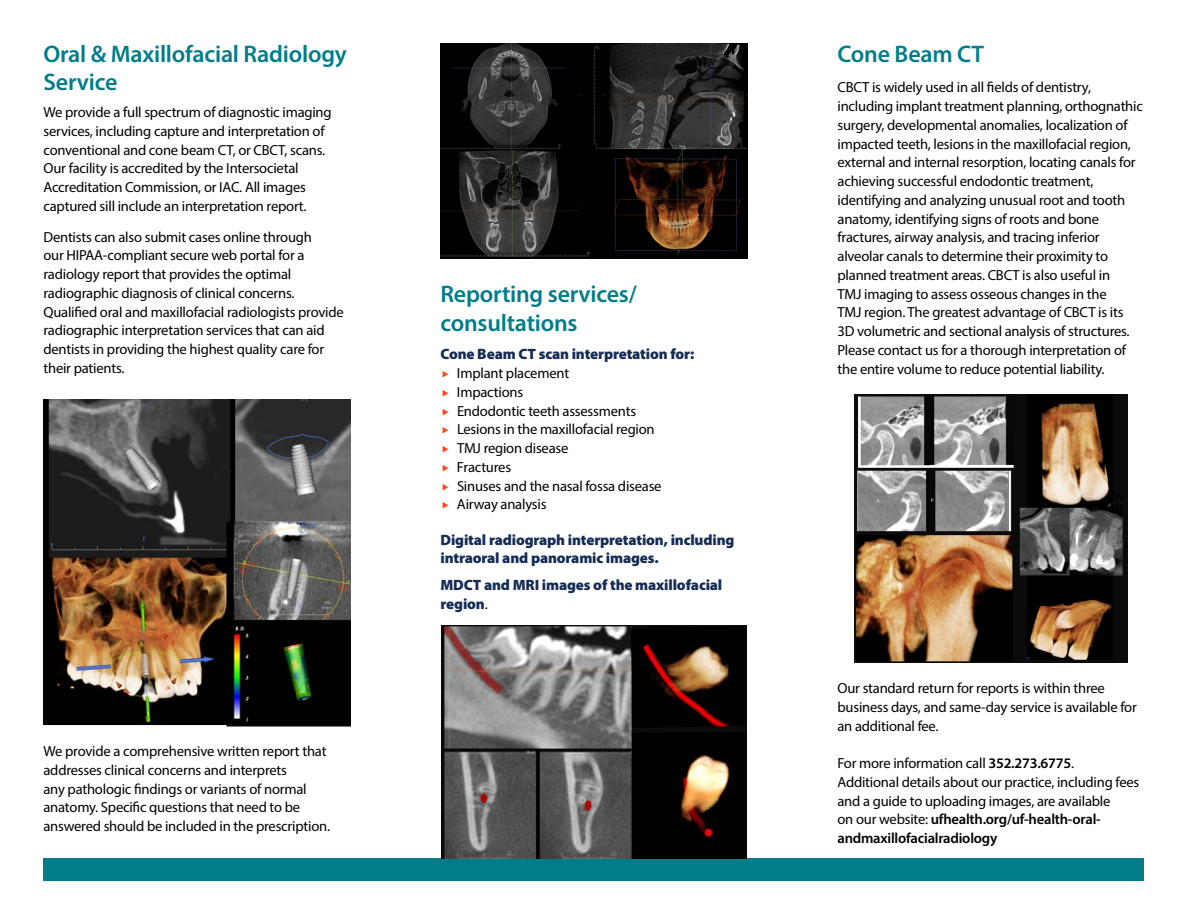
<style>
.page{position:relative;width:1188px;height:918px;background:#fff}
.page>*{position:absolute;margin:0;border:0;box-sizing:border-box;transform-origin:0 0}
.t1{font:600 24px/28.5px "Myriad Pro";letter-spacing:-.01em;color:#007d89}
.t2{font:900 15px/18.8px "Myriad Pro";letter-spacing:-.01em;color:#152c55}
.t3{font:14.7px/18.8px "Myriad Pro";letter-spacing:-.015em;color:#000}
.s1{font-weight:400;font-size:14.7px;color:#000}
.s2{font-weight:600}
</style>
<div class="page">
<div style="left:44px;top:859px;width:1100px;height:22px;background:#007d89"></div>
<img style="left:44px;top:400px;width:307px;height:327px">
<img style="left:441px;top:625px;width:305px;height:234px">
<img style="left:440px;top:44px;width:308px;height:214px">
<img style="left:855px;top:394px;width:272px;height:269px">
<h1 class="t1" style="left:44px;top:39px;width:305px">Oral &amp; Maxillofacial Radiology<br>Service</h1>
<p class="t3" style="left:44px;top:103px;width:290px">We provide a full spectrum of diagnostic imaging services, including capture and interpretation of conventional and cone beam CT, or CBCT, scans.<br>Our facility is accredited by the Intersocietal Accreditation Commission, or IAC. All images captured sill include an interpretation report.</p>
<p class="t3" style="left:44px;top:227px;width:302px">Dentists can also submit cases online through<br>our HIPAA-compliant secure web portal for a radiology report that provides the optimal radiographic diagnosis of clinical concerns.<br>Qualified oral and maxillofacial radiologists provide radiographic interpretation services that can aid dentists in providing the highest quality care for their patients.</p>
<p class="t3" style="left:44px;top:742px;width:288px">We provide a comprehensive written report that addresses clinical concerns and interprets<br>any pathologic findings or variants of normal anatomy. Specific questions that need to be answered should be included in the prescription.</p>
<h1 class="t1" style="left:441px;top:279px;width:198px">Reporting services/ consultations</h1>
<p class="t2" style="left:441px;top:344px;width:255px">Cone Beam CT scan interpretation for:</p>
<p class="t3" style="left:457px;top:364px;width:206px">Implant placement<br>Impactions<br>Endodontic teeth assessments<br>Lesions in the maxillofacial region<br>TMJ region disease<br>Fractures<br>Sinuses and the nasal fossa disease<br>Airway analysis</p>
<p class="t2" style="left:441px;top:530px;width:295px">Digital radiograph interpretation, including intraoral and panoramic images.</p>
<p class="t2" style="left:441px;top:575px;width:283px">MDCT and MRI images of the maxillofacial region<span class="s1">.</span></p>
<h1 class="t1" style="left:838px;top:39px;width:148px">Cone Beam CT</h1>
<p class="t3" style="left:838px;top:78px;width:307px">CBCT is widely used in all fields of dentistry, including implant treatment planning, orthognathic surgery, developmental anomalies, localization of impacted teeth, lesions in the maxillofacial region, external and internal resorption, locating canals for achieving successful endodontic treatment, identifying and analyzing unusual root and tooth anatomy, identifying signs of roots and bone fractures, airway analysis, and tracing inferior alveolar canals to determine their proximity to planned treatment areas. CBCT is also useful in<br>TMJ imaging to assess osseous changes in the<br>TMJ region. The greatest advantage of CBCT is its 3D volumetric and sectional analysis of structures.<br>Please contact us for a thorough interpretation of the entire volume to reduce potential liability.</p>
<p class="t3" style="left:837px;top:679px;width:301px">Our standard return for reports is within three business days, and same-day service is available for an additional fee.</p>
<p class="t3" style="left:837px;top:754px;width:303px">For more information call <span class="s2">352.273.6775</span>.<br>Additional details about our practice, including fees and a guide to uploading images, are available<br>on our website: <span class="s2">ufhealth.org/uf-health-oral&shy;andmaxillofacialradiology</span></p>
</div>
